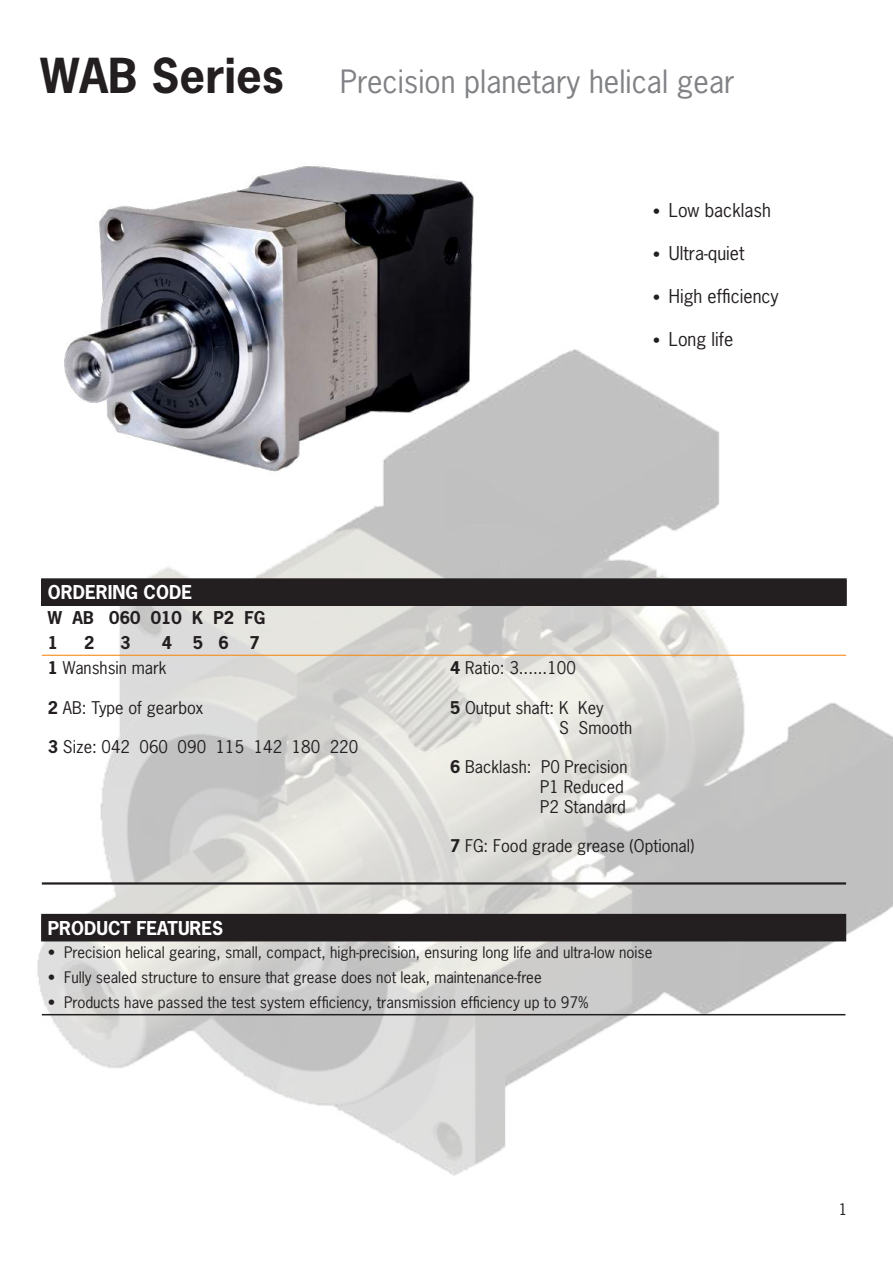
<style>
.page{position:relative;width:893px;height:1263px;background:#fff}
.page>*{position:absolute;margin:0;border:0;box-sizing:border-box;transform-origin:0 0}
.t1{font:30.3px "News Gothic Std";color:#808285}
.t2{font:18px "News Gothic Std";color:#231f20}
.t3{font:700 18px "News Gothic Std";color:#fff}
.t4{font:700 16.65px/25px "News Gothic Std";color:#231f20}
.t5{font:16.5px/19.8px "News Gothic Std";color:#231f20}
.t6{font:15px "News Gothic Std";color:#231f20}
.s1{font-weight:700;font-size:45.3px;color:#231f20}
.s2{font-size:15px}
.s3{font-weight:700}
</style>
<div class="page">
<img style="left:37px;top:350px;width:856px;height:826px">
<div style="left:42px;top:915px;width:803px;height:26px;background:#231f20"></div>
<hr style="left:41px;top:914px;width:805px;height:1px;background:#231f20">
<hr style="left:41px;top:915px;width:2px;height:25px;background:#231f20">
<svg style="left:845px;top:915px;width:1px;height:25px"></svg>
<hr style="left:41px;top:940px;width:805px;height:1px;background:#231f20">
<hr style="left:42px;top:1014px;width:803px;height:1px;background:#231f20">
<div style="left:42px;top:579px;width:804px;height:26px;background:#231f20"></div>
<hr style="left:41px;top:578px;width:403px;height:2px;background:#231f20">
<hr style="left:41px;top:580px;width:2px;height:24px;background:#231f20">
<hr style="left:444px;top:578px;width:403px;height:2px;background:#231f20">
<hr style="left:845px;top:580px;width:2px;height:24px;background:#231f20">
<hr style="left:41px;top:604px;width:403px;height:2px;background:#231f20">
<hr style="left:444px;top:604px;width:403px;height:2px;background:#231f20">
<hr style="left:42px;top:882px;width:402px;height:2px;background:#231f20">
<hr style="left:444px;top:882px;width:402px;height:2px;background:#231f20">
<hr style="left:42px;top:655px;width:402px;height:1px;background:#f68e1e">
<hr style="left:444px;top:655px;width:402px;height:1px;background:#f68e1e">
<img style="left:37px;top:166px;width:540px;height:362px">
<h1 class="t1" style="left:41px;top:62px;width:696px"><span class="s1">WAB Series</span> Precision planetary helical gear</h1>
<p class="t2" style="left:653px;top:198px;width:120px"><span class="s2">•</span> Low backlash</p>
<p class="t2" style="left:653px;top:242px;width:93px"><span class="s2">•</span> Ultra-quiet</p>
<p class="t2" style="left:653px;top:285px;width:128px"><span class="s2">•</span> High efficiency</p>
<p class="t2" style="left:653px;top:328px;width:82px"><span class="s2">•</span> Long life</p>
<p class="t3" style="left:48px;top:580px;width:146px">ORDERING CODE</p>
<p class="t4" style="left:48px;top:605px;width:219px">W AB 060 010 K P2 FG<br>1</p>
<p class="t4" style="left:84px;top:630px;width:12px">2</p>
<p class="t4" style="left:120px;top:630px;width:12px">3</p>
<p class="t4" style="left:162px;top:630px;width:100px">4 5 6 7</p>
<p class="t5" style="left:48px;top:658px;width:120px"><span class="s3">1</span> Wanshsin mark</p>
<p class="t5" style="left:48px;top:697px;width:157px"><span class="s3">2</span> AB: Type of gearbox</p>
<p class="t5" style="left:48px;top:737px;width:312px"><span class="s3">3</span> Size: 042 060 090 115 142 180 220</p>
<p class="t5" style="left:450px;top:658px;width:127px"><span class="s3">4</span> Ratio: 3......100</p>
<p class="t5" style="left:559px;top:697px;width:74px;text-indent:-109px"><span class="s3">5</span> Output shaft: K Key<br>S Smooth</p>
<p class="t5" style="left:540px;top:757px;width:89px;text-indent:-90px"><span class="s3">6</span> Backlash: P0 Precision<br>P1 Reduced<br>P2 Standard</p>
<p class="t5" style="left:450px;top:836px;width:246px"><span class="s3">7</span> FG: Food grade grease (Optional)</p>
<p class="t3" style="left:48px;top:916px;width:177px">PRODUCT FEATURES</p>
<p class="t6" style="left:48px;top:943px;width:606px">• Precision helical gearing, small, compact, high-precision, ensuring long life and ultra-low noise</p>
<p class="t6" style="left:48px;top:968px;width:495px">• Fully sealed structure to ensure that grease does not leak, maintenance-free</p>
<p class="t6" style="left:48px;top:992px;width:542px">• Products have passed the test system efficiency, transmission efficiency up to 97%</p>
<p class="t6" style="left:839px;top:1200px;width:10px">1</p>
</div>
